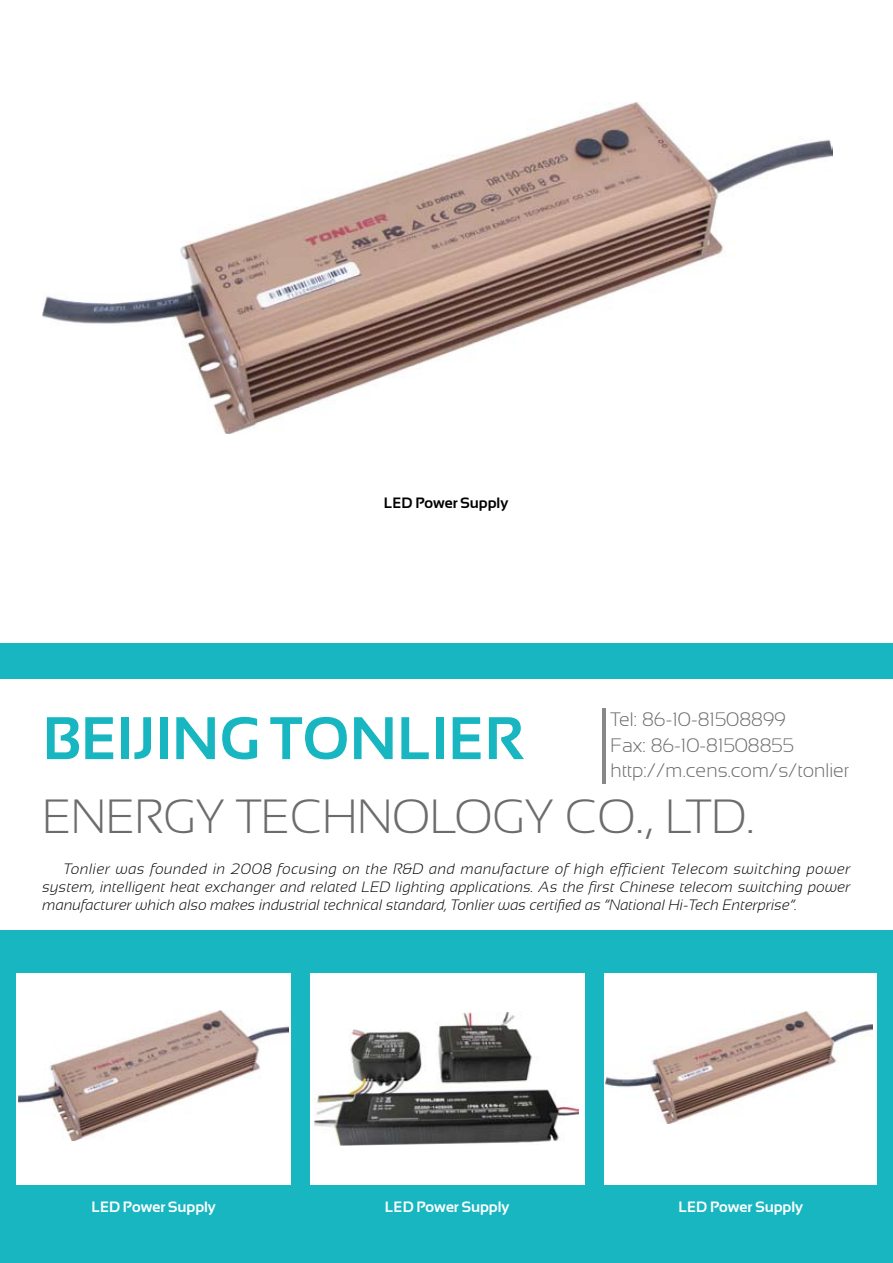
<style>
.page{position:relative;width:893px;height:1263px;background:#fff}
.page>*{position:absolute;margin:0;border:0;box-sizing:border-box;transform-origin:0 0}
.t1{font:700 60px "Sansation";color:#17b6c0}
.t2{font:300 48px "Sansation";color:#6d6c6c}
.t3{font:300 19.5px/25.5px "Sansation";color:#6d6c6c}
.t4{font:italic 300 15px/18px "Sansation";color:#000;text-align:justify}
.t5{font:700 15px "Sansation";color:#fff}
.t6{font:700 15px "Sansation";color:#000}
</style>
<div class="page">
<div style="left:0;top:643px;width:893px;height:620px;background:#17b6c0"></div>
<div style="left:0;top:679px;width:893px;height:251px;background:#fff"></div>
<div style="left:17px;top:973px;width:274px;height:212px;background:#fff"></div>
<div style="left:310px;top:973px;width:274px;height:212px;background:#fff"></div>
<div style="left:604px;top:973px;width:272px;height:212px;background:#fff"></div>
<hr style="left:602px;top:708px;width:3px;height:76px;background:#86888a">
<img style="left:43px;top:102px;width:789px;height:332px">
<img style="left:605px;top:1011px;width:267px;height:112px">
<img style="left:19px;top:1010px;width:269px;height:130px">
<img style="left:315px;top:1012px;width:263px;height:133px">
<p class="t6" style="left:384px;top:495px;width:126px">LE D Power Supply</p>
<h3 class="t3" style="left:610px;top:707px;width:240px">Tel: 86-10-81508899<br>Fax: 86-10-81508855 http://m.cens.com/s/tonlier</h3>
<h1 class="t1" style="left:43px;top:705px;width:484px">Beijing Tonlier</h1>
<h2 class="t2" style="left:43px;top:790px;width:713px">Energy Technology Co., Ltd.</h2>
<p class="t4" style="left:43px;top:860px;width:809px;text-indent:21px">Tonlier was founded in 2008 focusing on the R&amp;D and manufacture of high efficient Telecom switching power system, intelligent heat exchanger and related LED lighting applications. As the first Chinese telecom switching power manufacturer which also makes industrial technical standard, Tonlier was certified as “National Hi-Tech Enterprise”.</p>
<p class="t5" style="left:91px;top:1199px;width:126px">LE D Power Supply</p>
<p class="t5" style="left:385px;top:1199px;width:126px">LE D Power Supply</p>
<p class="t5" style="left:678px;top:1199px;width:126px">LE D Power Supply</p>
</div>
